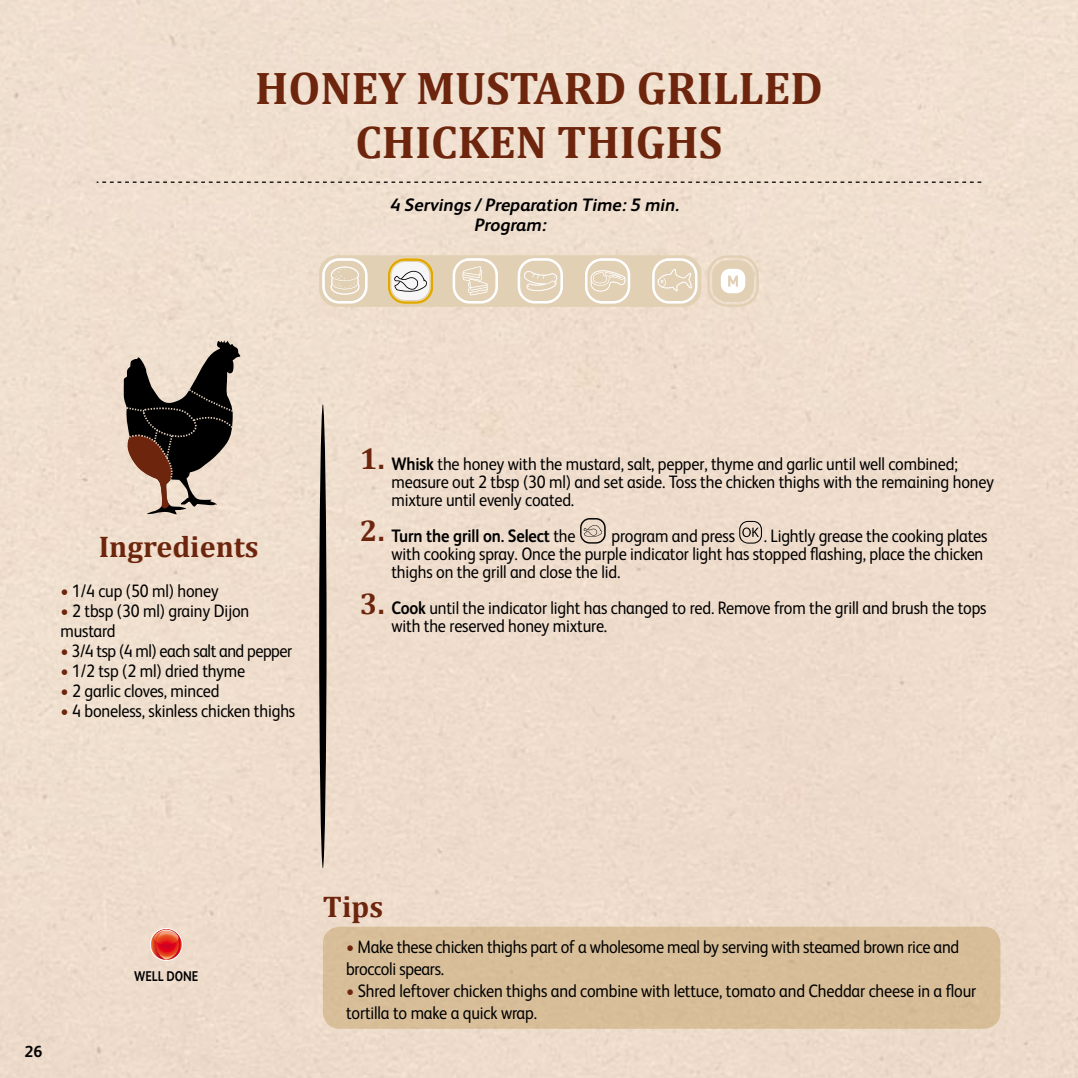
<style>
.page{position:relative;width:1078px;height:1078px;background:#fff}
.page>*{position:absolute;margin:0;border:0;box-sizing:border-box;transform-origin:0 0}
.t1{font:700 46px/54px "Cambria";color:#6d250d;text-align:center}
.t2{font:700 30px "Cambria";color:#6d250d}
.t3{font:18px/18px "FS Albert";letter-spacing:-.01em;color:#000;scale:.9 1}
.t4{font:italic 700 18px "FS Albert";color:#000}
.t5{font:18px "FS Albert";letter-spacing:-.03em;color:#000;scale:.9 1}
.t6{font:700 18px "FS Albert";letter-spacing:-.01em;color:#000;scale:.9 1}
.t7{font:700 16px "FS Albert";color:#000}
.t8{font:700 14.2px "FS Albert";color:#000;scale:.85 1}
.s1{color:#6d250d}
.s2{font-family:"Cambria";font-weight:700;font-size:30px;color:#6d250d}
.s3{font-weight:700}
.s4{font-weight:400}
</style>
<div class="page">
<div style="left:0;top:0;width:1077px;height:1077px;background:#efddcd"></div>
<svg style="left:97px;top:181px;width:884px;height:2px;background:#a2978c"></svg>
<svg style="left:707px;top:255px;width:51px;height:52px"></svg>
<div style="left:319px;top:404px;width:7px;height:464px;background:#000;border-radius:50%"></div>
<svg style="left:319px;top:255px;width:382px;height:52px;background:#e5d6bd"></svg>
<div style="left:323px;top:926px;width:677px;height:102px;background:#d7be98;border-radius:17px"></div>
<svg style="left:580px;top:518px;width:25px;height:25px"></svg>
<svg style="left:739px;top:521px;width:22px;height:22px"></svg>
<svg style="left:150px;top:927px;width:33px;height:33px"></svg>
<svg style="left:151px;top:928px;width:31px;height:31px"></svg>
<svg style="left:151px;top:929px;width:30px;height:30px"></svg>
<svg style="left:123px;top:340px;width:117px;height:174px;background:#807268"></svg>
<h1 class="t1" style="left:255px;top:60px;width:569px">HONEY MUSTARD GRILLED<br>CHICKEN THIGHS</h1>
<p class="t4" style="left:390px;top:194px;width:290px">4 Servings / Preparation Time: 5 min.</p>
<p class="t4" style="left:475px;top:214px;width:73px">Program:</p>
<h2 class="t2" style="left:99px;top:525px;width:161px">Ingredients</h2>
<p class="t3" style="left:60px;top:581px;width:177px"><span class="s1">•</span> 1/4 cup (50 ml) honey</p>
<p class="t3" style="left:60px;top:600px;width:211px;line-height:20px"><span class="s1">•</span> 2 tbsp (30 ml) grainy Dijon mustard</p>
<p class="t5" style="left:60px;top:640px;width:259px"><span class="s1">•</span> 3/4 tsp (4 ml) each salt and pepper</p>
<p class="t3" style="left:60px;top:661px;width:207px"><span class="s1">•</span> 1/2 tsp (2 ml) dried thyme</p>
<p class="t3" style="left:60px;top:681px;width:178px"><span class="s1">•</span> 2 garlic cloves, minced</p>
<p class="t3" style="left:60px;top:701px;width:262px"><span class="s1">•</span> 4 boneless, skinless chicken thighs</p>
<p class="t3" style="left:391px;top:454px;width:670px;text-indent:-31px"><span class="s2">1.</span> <span class="s3">Whisk</span> the honey with the mustard, salt, pepper, thyme and garlic until well combined; measure out 2 tbsp (30 ml) and set aside. Toss the chicken thighs with the remaining honey mixture until evenly coated.</p>
<p class="t6" style="left:391px;top:525px;width:206px">Turn the grill on. Select <span class="s4">the</span></p>
<p class="t3" style="left:611px;top:526px;width:139px">program and press</p>
<h2 class="t2" style="left:360px;top:509px;width:26px">2.</h2>
<p class="t3" style="left:391px;top:526px;width:663px;text-indent:372px">. Lightly grease the cooking plates with cooking spray. Once the purple indicator light has stopped flashing, place the chicken thighs on the grill and close the lid.</p>
<p class="t3" style="left:391px;top:598px;width:662px"><span class="s3">Cook</span> until the indicator light has changed to red. Remove from the grill and brush the tops with the reserved honey mixture.</p>
<h2 class="t2" style="left:360px;top:582px;width:26px">3.</h2>
<p class="t7" style="left:25px;top:1042px;width:19px">26</p>
<p class="t8" style="left:134px;top:968px;width:77px">WELL DONE</p>
<h2 class="t2" style="left:323px;top:885px;width:62px">Tips</h2>
<p class="t3" style="left:346px;top:935px;width:682px;line-height:22px"><span class="s1">•</span> Make these chicken thighs part of a wholesome meal by serving with steamed brown rice and broccoli spears.</p>
<p class="t3" style="left:346px;top:979px;width:701px;line-height:22px"><span class="s1">•</span> Shred leftover chicken thighs and combine with lettuce, tomato and Cheddar cheese in a flour tortilla to make a quick wrap.</p>
</div>
